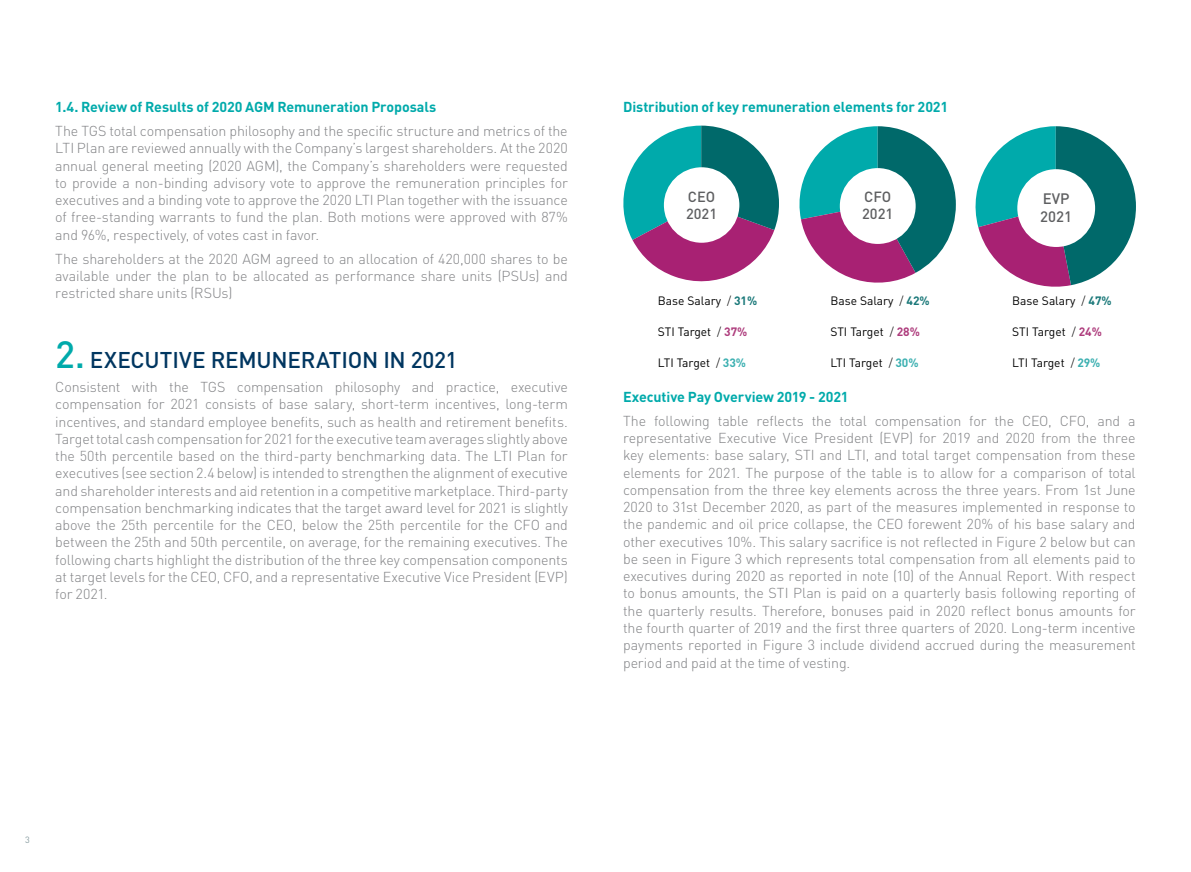
<style>
.page{position:relative;width:1191px;height:872px;background:#fff}
.page>*{position:absolute;margin:0;border:0;box-sizing:border-box;transform-origin:0 0}
.t1{font:500 22.5px "DINOT";letter-spacing:-.01em;color:#003660}
.t2{font:500 15px/18px "DINOT";color:#5e5f61}
.t3{font:500 14.55px/17.4px "DINOT";color:#5e5f61}
.t4{font:300 14.25px/17.2px "DINOT";letter-spacing:-.01em;color:#818285;text-align:justify}
.t5{font:700 14.25px "DINOT";letter-spacing:-.01em;color:#00aaab}
.t6{font:12px "DINOT";color:#000}
.t7{font:9px "DINOT";color:#899da1}
.s1{font-size:37.5px;color:#00aaab}
.s2{font-weight:300}
.s3{font-weight:700;color:#1a7879}
.s4{font-weight:700;color:#ae3d7d}
.s5{font-weight:700;color:#3cb0b1}
</style>
<div class="page">
<svg style="left:623px;top:126px;width:156px;height:156px"></svg>
<div style="left:664px;top:167px;width:75px;height:76px;background:#fff;border-radius:50%"></div>
<svg style="left:799px;top:126px;width:157px;height:157px"></svg>
<div style="left:840px;top:168px;width:75px;height:76px;background:#fff;border-radius:50%"></div>
<svg style="left:975px;top:126px;width:161px;height:161px"></svg>
<div style="left:1017px;top:169px;width:78px;height:78px;background:#fff;border-radius:50%"></div>
<p class="t5" style="left:55px;top:98px;width:382px">1.4. Review of Results of 2020 AGM Remuneration Proposals</p>
<p class="t4" style="left:55px;top:122px;width:514px">The TGS total compensation philosophy and the specific structure and metrics of the LTI Plan are reviewed annually with the Company’s largest shareholders. At the 2020 annual general meeting (2020 AGM), the Company’s shareholders were requested to provide a non-binding advisory vote to approve the remuneration principles for executives and a binding vote to approve the 2020 LTI Plan together with the issuance of free-standing warrants to fund the plan. Both motions were approved with 87% and 96%, respectively, of votes cast in favor.</p>
<p class="t4" style="left:55px;top:250px;width:514px">The shareholders at the 2020 AGM agreed to an allocation of 420,000 shares to be available under the plan to be allocated as performance share units (PSUs) and restricted share units (RSUs)</p>
<h1 class="t1" style="left:55px;top:345px;width:404px"><span class="s1">2.</span> EXECUTIVE REMUNERATION IN 2021</h1>
<p class="t4" style="left:55px;top:378px;width:514px">Consistent with the TGS compensation philosophy and practice, executive compensation for 2021 consists of base salary, short-term incentives, long-term incentives, and standard employee benefits, such as health and retirement benefits.<br>Target total cash compensation for 2021 for the executive team averages slightly above the 50th percentile based on the third-party benchmarking data. The LTI Plan for executives (see section 2.4 below) is intended to strengthen the alignment of executive and shareholder interests and aid retention in a competitive marketplace. Third-party compensation benchmarking indicates that the target award level for 2021 is slightly above the 25th percentile for the CEO, below the 25th percentile for the CFO and between the 25th and 50th percentile, on average, for the remaining executives. The following charts highlight the distribution of the three key compensation components at target levels for the CEO, CFO, and a representative Executive Vice President (EVP) for 2021.</p>
<p class="t5" style="left:623px;top:98px;width:326px">Distribution of key remuneration elements for 2021</p>
<p class="t3" style="left:686px;top:187px;width:32px">CEO<br>2021</p>
<p class="t3" style="left:862px;top:187px;width:33px">CFO<br>2021</p>
<p class="t2" style="left:1040px;top:189px;width:33px">EVP<br>2021</p>
<p class="t6" style="left:658px;top:293px;width:101px">Base Salary <span class="s2">/</span> <span class="s3">31%</span></p>
<p class="t6" style="left:658px;top:324px;width:91px">STI Target <span class="s2">/</span> <span class="s4">37%</span></p>
<p class="t6" style="left:658px;top:355px;width:90px">LTI Target <span class="s2">/</span> <span class="s5">33%</span></p>
<p class="t6" style="left:830px;top:293px;width:101px">Base Salary <span class="s2">/</span> <span class="s3">42%</span></p>
<p class="t6" style="left:830px;top:324px;width:91px">STI Target <span class="s2">/</span> <span class="s4">28%</span></p>
<p class="t6" style="left:830px;top:355px;width:90px">LTI Target <span class="s2">/</span> <span class="s5">30%</span></p>
<p class="t6" style="left:1012px;top:293px;width:101px">Base Salary <span class="s2">/</span> <span class="s3">47%</span></p>
<p class="t6" style="left:1012px;top:324px;width:91px">STI Target <span class="s2">/</span> <span class="s4">24%</span></p>
<p class="t6" style="left:1012px;top:355px;width:90px">LTI Target <span class="s2">/</span> <span class="s5">29%</span></p>
<p class="t5" style="left:623px;top:387px;width:227px">Executive Pay Overview 2019 - 2021</p>
<p class="t4" style="left:623px;top:412px;width:514px">The following table reflects the total compensation for the CEO, CFO, and a representative Executive Vice President (EVP) for 2019 and 2020 from the three key elements: base salary, STI and LTI, and total target compensation from these elements for 2021. The purpose of the table is to allow for a comparison of total compensation from the three key elements across the three years. From 1st June 2020 to 31st December 2020, as part of the measures implemented in response to the pandemic and oil price collapse, the CEO forewent 20% of his base salary and other executives 10%. This salary sacrifice is not reflected in Figure 2 below but can be seen in Figure 3 which represents total compensation from all elements paid to executives during 2020 as reported in note (10) of the Annual Report. With respect to bonus amounts, the STI Plan is paid on a quarterly basis following reporting of the quarterly results. Therefore, bonuses paid in 2020 reflect bonus amounts for the fourth quarter of 2019 and the first three quarters of 2020. Long-term incentive payments reported in Figure 3 include dividend accrued during the measurement period and paid at the time of vesting.</p>
<p class="t7" style="left:25px;top:834px;width:6px">3</p>
</div>
